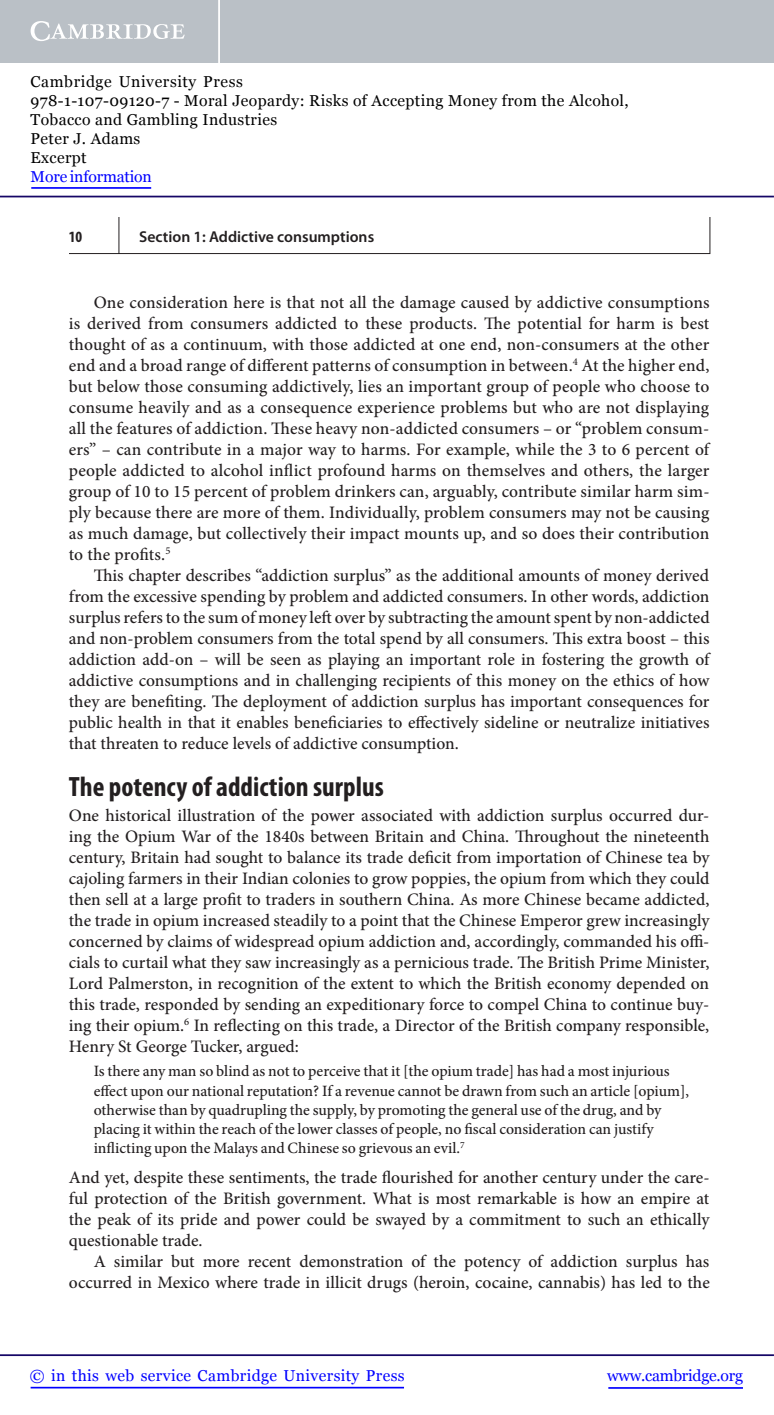
<style>
.page{position:relative;width:774px;height:1415px;background:#fff}
.page>*{position:absolute;margin:0;border:0;box-sizing:border-box;transform-origin:0 0}
.t1{font:700 condensed 28px "Myriad Pro";color:#231f20}
.t2{font:500 17.5px/21px "Minion Pro";color:#231f20;text-align:justify}
.t3{font:500 15.75px/19.2px "Minion Pro";color:#231f20}
.t4{font:15.75px/18.9px "Georgia";letter-spacing:.025em;color:#000}
.t5{font:15.75px "Georgia";letter-spacing:.025em;color:#00f}
.t6{font:600 15.75px "Myriad Pro";color:#231f20}
.t7{font:15.75px "Georgia";letter-spacing:-.015em;color:#00f}
.t8{font:15.75px "Georgia";letter-spacing:-.01em;color:#00f}
.t9{font:700 condensed 15.75px "Myriad Pro";color:#231f20}
</style>
<div class="page">
<svg style="left:69px;top:217px;width:642px;height:38px"></svg>
<hr style="left:608px;top:1387px;width:135px;height:1px;background:#00f">
<hr style="left:0;top:1354px;width:774px;height:2px;background:#150666">
<hr style="left:31px;top:1386px;width:373px;height:2px;background:#00f">
<div style="left:0;top:0;width:774px;height:63px;background:#bac0c6"></div>
<svg style="left:31px;top:21px;width:154px;height:20px"></svg>
<hr style="left:218px;top:0;width:2px;height:63px;background:#fff">
<hr style="left:0;top:196px;width:774px;height:1px;background:#150666">
<hr style="left:31px;top:187px;width:120px;height:2px;background:#00f">
<p class="t4" style="left:31px;top:73px;width:600px">Cambridge University Press<br>978-1-107-09120-7 - Moral Jeopardy: Risks of Accepting Money from the Alcohol,<br>Tobacco and Gambling Industries<br>Peter J. Adams<br>Excerpt</p>
<p class="t8" style="left:31px;top:167px;width:123px">More information</p>
<p class="t9" style="left:69px;top:231px;width:15px">10</p>
<p class="t6" style="left:139px;top:230px;width:236px">Section 1: Addictive consumptions</p>
<p class="t2" style="left:69px;top:293px;width:642px;text-indent:25px">One consideration here is that not all the damage caused by addictive consumptions is derived from consumers addicted to these products. The potential for harm is best thought of as a continuum, with those addicted at one end, non-consumers at the other end and a broad range of different patterns of consumption in between. <sup>4</sup> At the higher end, but below those consuming addictively, lies an important group of people who choose to consume heavily and as a consequence experience problems but who are not displaying all the features of addiction. These heavy non-addicted consumers – or “problem consum&shy;ers” – can contribute in a major way to harms. For example, while the 3 to 6 percent of people addicted to alcohol inflict profound harms on themselves and others, the larger group of 10 to 15 percent of problem drinkers can, arguably, contribute similar harm sim&shy;ply because there are more of them. Individually, problem consumers may not be causing as much damage, but collectively their impact mounts up, and so does their contribution to the profits. <sup>5</sup></p>
<p class="t2" style="left:69px;top:566px;width:642px;text-indent:25px">This chapter describes “addiction surplus” as the additional amounts of money derived from the excessive spending by problem and addicted consumers. In other words, addiction surplus refers to the sum of money left over by subtracting the amount spent by non-addicted and non-problem consumers from the total spend by all consumers. This extra boost – this addiction add-on – will be seen as playing an important role in fostering the growth of addictive consumptions and in challenging recipients of this money on the ethics of how they are benefiting. The deployment of addiction surplus has important consequences for public health in that it enables beneficiaries to effectively sideline or neutralize initiatives that threaten to reduce levels of addictive consumption.</p>
<h1 class="t1" style="left:69px;top:776px;width:316px">The potency of addiction surplus</h1>
<p class="t2" style="left:69px;top:806px;width:642px">One historical illustration of the power associated with addiction surplus occurred dur&shy;ing the Opium War of the 1840s between Britain and China. Throughout the nineteenth century, Britain had sought to balance its trade deficit from importation of Chinese tea by cajoling farmers in their Indian colonies to grow poppies, the opium from which they could then sell at a large profit to traders in southern China. As more Chinese became addicted, the trade in opium increased steadily to a point that the Chinese Emperor grew increasingly concerned by claims of widespread opium addiction and, accordingly, commanded his offi&shy;cials to curtail what they saw increasingly as a pernicious trade. The British Prime Minister, Lord Palmerston, in recognition of the extent to which the British economy depended on this trade, responded by sending an expeditionary force to compel China to continue buy&shy;ing their opium. <sup>6</sup> In reflecting on this trade, a Director of the British company responsible, Henry St George Tucker, argued:</p>
<p class="t3" style="left:94px;top:1063px;width:597px">Is there any man so blind as not to perceive that it [the opium trade] has had a most injurious effect upon our national reputation? If a revenue cannot be drawn from such an article [opium], otherwise than by quadrupling the supply, by promoting the general use of the drug, and by placing it within the reach of the lower classes of people, no fiscal consideration can justify inflicting upon the Malays and Chinese so grievous an evil. <sup>7</sup></p>
<p class="t2" style="left:69px;top:1168px;width:642px">And yet, despite these sentiments, the trade flourished for another century under the care&shy;ful protection of the British government. What is most remarkable is how an empire at the peak of its pride and power could be swayed by a commitment to such an ethically questionable trade.</p>
<p class="t2" style="left:69px;top:1252px;width:642px;text-align:right">A similar but more recent demonstration of the potency of addiction surplus has occurred in Mexico where trade in illicit drugs (heroin, cocaine, cannabis) has led to the</p>
<p class="t5" style="left:30px;top:1365px;width:376px">© in this web service Cambridge University Press</p>
<p class="t7" style="left:607px;top:1365px;width:137px">www.cambridge.org</p>
</div>
